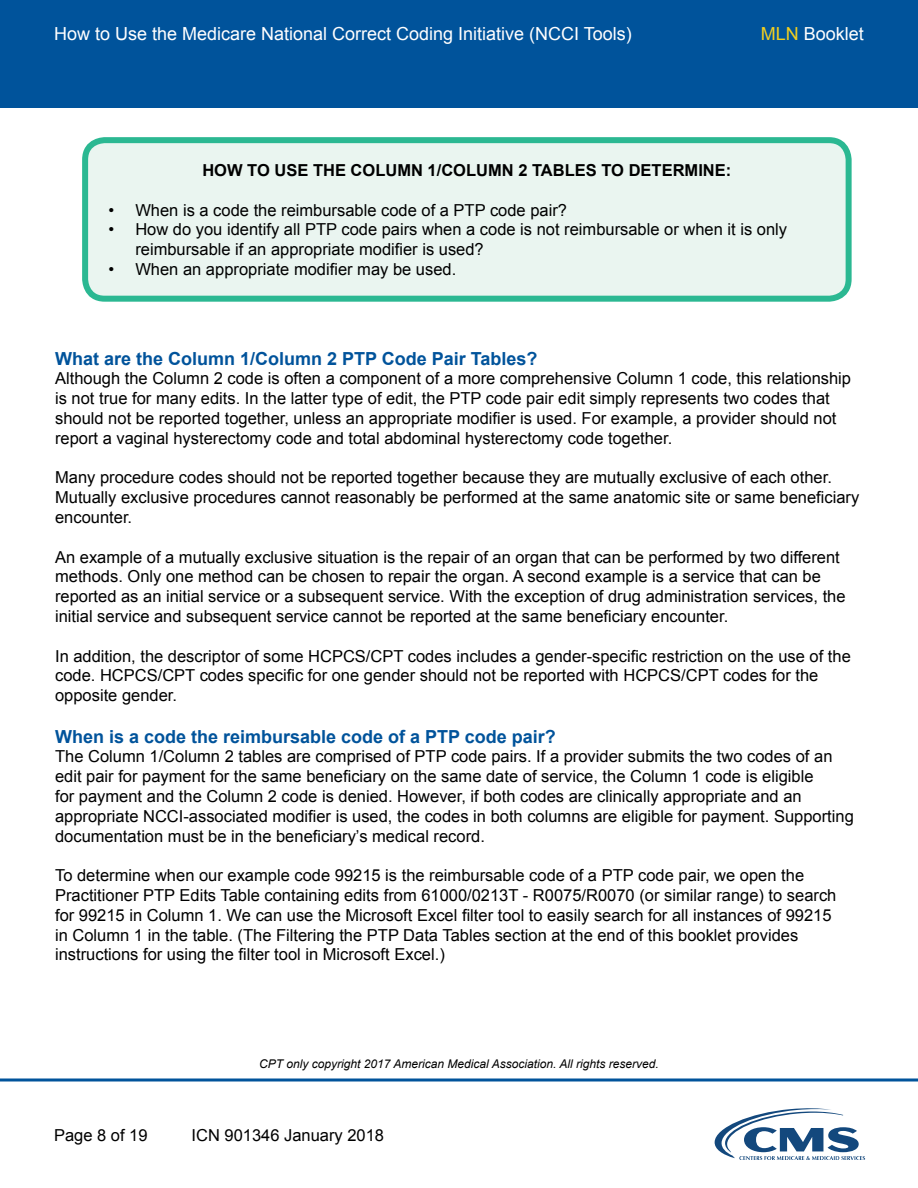
<style>
.page{position:relative;width:918px;height:1188px;background:#fff}
.page>*{position:absolute;margin:0;border:0;box-sizing:border-box;transform-origin:0 0}
.Blue_Subtitle{font:700 18px "Arial";color:#00539b}
.t1{font:18px "Arial";color:#fff}
.Paragraph_Text{font:16.5px/19.8px "Arial";color:#000}
.Paragraph_Text-2{font:700 16.5px "Arial";color:#000}
.italic_center{font:italic 12px "Arial";color:#000}
.s1{color:#f3cf1f}
</style>
<div class="page">
<div style="left:0;top:0;width:918px;height:108px;background:#00539b"></div>
<svg style="left:714px;top:1108px;width:151px;height:52px"></svg>
<svg style="left:0;top:1078px;width:918px;height:4px"></svg>
<div style="left:85px;top:140px;width:764px;height:159px;background:#eaf5f0;border-radius:20px"></div>
<div style="left:82px;top:137px;width:770px;height:165px;border:6px solid #2bb892;border-radius:20px"></div>
<p class="t1" style="left:54px;top:22px;width:579px">How to Use the Medicare National Correct Coding Initiative (NCCI Tools)</p>
<p class="t1" style="left:761px;top:22px;width:105px"><span class="s1">MLN</span> Booklet</p>
<p class="Paragraph_Text-2" style="left:202px;top:159px;width:530px">HOW TO USE THE COLUMN 1/COLUMN 2 TABLES TO DETERMINE:</p>
<p class="Paragraph_Text" style="left:108px;top:200px;width:460px">• When is a code the reimbursable code of a PTP code pair?</p>
<p class="Paragraph_Text" style="left:135px;top:220px;width:653px;text-indent:-27px">• How do you identify all PTP code pairs when a code is not reimbursable or when it is only reimbursable if an appropriate modifier is used?</p>
<p class="Paragraph_Text" style="left:108px;top:259px;width:349px">• When an appropriate modifier may be used.</p>
<p class="Blue_Subtitle" style="left:55px;top:346px;width:484px">What are the Column 1/Column 2 PTP Code Pair Tables?</p>
<p class="Paragraph_Text" style="left:55px;top:369px;width:798px">Although the Column 2 code is often a component of a more comprehensive Column 1 code, this relationship is not true for many edits. In the latter type of edit, the PTP code pair edit simply represents two codes that should not be reported together, unless an appropriate modifier is used. For example, a provider should not report a vaginal hysterectomy code and total abdominal hysterectomy code together.</p>
<p class="Paragraph_Text" style="left:55px;top:468px;width:806px">Many procedure codes should not be reported together because they are mutually exclusive of each other.<br>Mutually exclusive procedures cannot reasonably be performed at the same anatomic site or same beneficiary encounter.</p>
<p class="Paragraph_Text" style="left:55px;top:547px;width:792px">An example of a mutually exclusive situation is the repair of an organ that can be performed by two different methods. Only one method can be chosen to repair the organ. A second example is a service that can be reported as an initial service or a subsequent service. With the exception of drug administration services, the initial service and subsequent service cannot be reported at the same beneficiary encounter.</p>
<p class="Paragraph_Text" style="left:55px;top:646px;width:797px">In addition, the descriptor of some HCPCS/CPT codes includes a gender-specific restriction on the use of the code. HCPCS/CPT codes specific for one gender should not be reported with HCPCS/CPT codes for the opposite gender.</p>
<p class="Blue_Subtitle" style="left:55px;top:724px;width:502px">When is a code the reimbursable code of a PTP code pair?</p>
<p class="Paragraph_Text" style="left:55px;top:747px;width:800px">The Column 1/Column 2 tables are comprised of PTP code pairs. If a provider submits the two codes of an edit pair for payment for the same beneficiary on the same date of service, the Column 1 code is eligible<br>for payment and the Column 2 code is denied. However, if both codes are clinically appropriate and an appropriate NCCI-associated modifier is used, the codes in both columns are eligible for payment. Supporting documentation must be in the beneficiary’s medical record.</p>
<p class="Paragraph_Text" style="left:55px;top:866px;width:783px">To determine when our example code 99215 is the reimbursable code of a PTP code pair, we open the Practitioner PTP Edits Table containing edits from 61000/0213T - R0075/R0070 (or similar range) to search for 99215 in Column 1. We can use the Microsoft Excel filter tool to easily search for all instances of 99215 in Column 1 in the table. (The Filtering the PTP Data Tables section at the end of this booklet provides instructions for using the filter tool in Microsoft Excel.)</p>
<p class="italic_center" style="left:259px;top:1056px;width:401px">CPT only copyright 2017 American Medical Association. All rights reserved.</p>
<p class="Paragraph_Text" style="left:54px;top:1125px;width:95px">Page 8 of 19</p>
<p class="Paragraph_Text" style="left:192px;top:1125px;width:194px">ICN 901346 January 2018</p>
</div>
